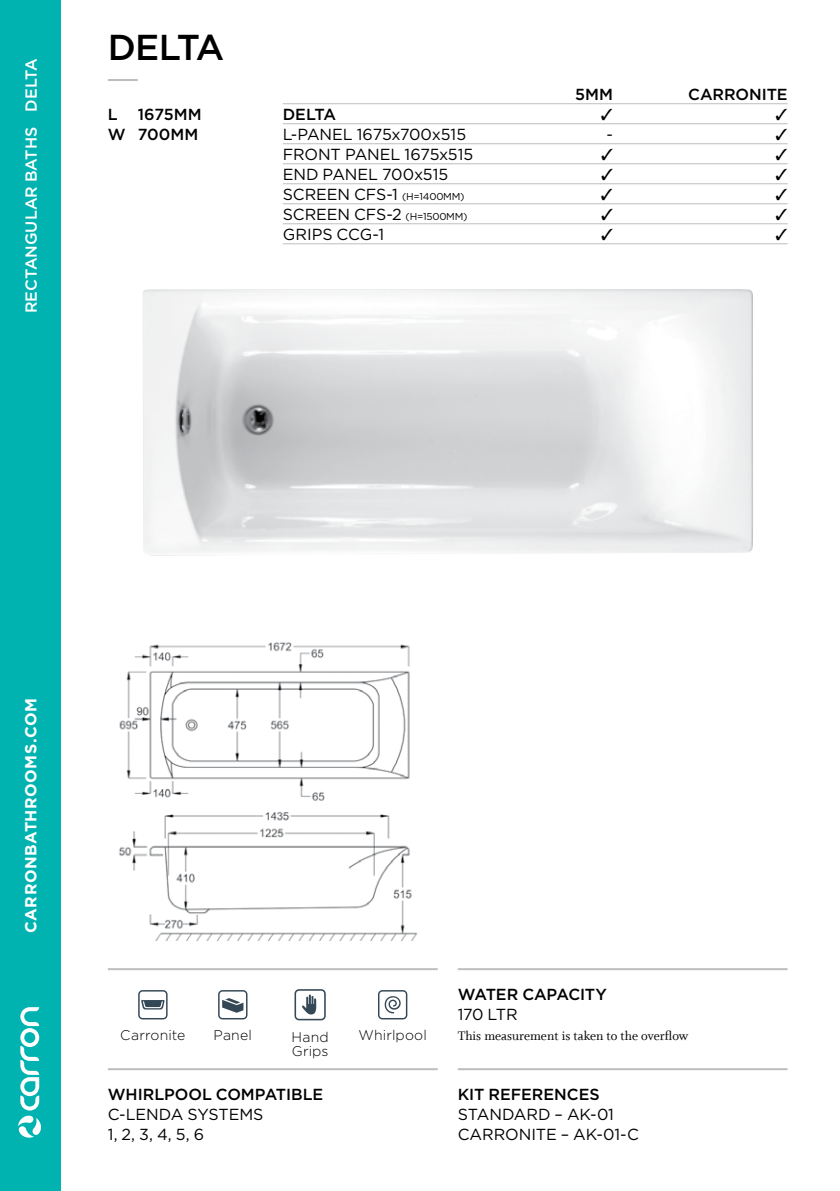
<style>
.page{position:relative;width:840px;height:1191px;background:#fff}
.page>*{position:absolute;margin:0;border:0;box-sizing:border-box;transform-origin:0 0}
.t1{font:500 36px "Gotham";letter-spacing:-.07em;color:#000}
.t2{font:16px/20px "Gotham";letter-spacing:-.01em;color:#000}
.t3{font:500 16px/20px "Gotham";color:#000;text-align:right}
.t4{font:500 16px "Gotham";color:#fff}
.t5{font:700 16px "Gotham";letter-spacing:.03em;color:#fff}
.t6{font:14px "Whitman Roman LF";color:#000}
.t7{font:300 14px/14px "Gotham";letter-spacing:.01em;color:#000}
.s1{font-size:10px}
</style>
<div class="page">
<hr style="left:108px;top:79px;width:30px;height:2px;background:#bcbec0">
<hr style="left:282px;top:103px;width:505px;height:1px;background:#bcbec0">
<hr style="left:282px;top:123px;width:505px;height:1px;background:#bcbec0">
<hr style="left:282px;top:143px;width:505px;height:1px;background:#bcbec0">
<hr style="left:282px;top:163px;width:505px;height:1px;background:#bcbec0">
<hr style="left:282px;top:183px;width:505px;height:1px;background:#bcbec0">
<hr style="left:282px;top:203px;width:505px;height:1px;background:#bcbec0">
<hr style="left:282px;top:223px;width:505px;height:1px;background:#bcbec0">
<hr style="left:282px;top:243px;width:505px;height:1px;background:#bcbec0">
<svg style="left:138px;top:990px;width:29px;height:29px"></svg>
<svg style="left:218px;top:990px;width:29px;height:29px"></svg>
<svg style="left:378px;top:990px;width:29px;height:29px"></svg>
<hr style="left:108px;top:1068px;width:329px;height:2px;background:#bcbec0">
<hr style="left:108px;top:968px;width:329px;height:2px;background:#bcbec0">
<hr style="left:457px;top:968px;width:330px;height:2px;background:#bcbec0">
<hr style="left:457px;top:1068px;width:330px;height:2px;background:#bcbec0">
<div style="left:0;top:0;width:60px;height:1191px;background:#00b3b0"></div>
<img style="left:119px;top:642px;width:299px;height:298px">
<img style="left:143px;top:289px;width:609px;height:264px">
<svg style="left:294px;top:989px;width:31px;height:31px"></svg>
<svg style="left:18px;top:1007px;width:23px;height:130px"></svg>
<p class="t4" style="left:22px;top:313px;width:255px;rotate:-90deg">RECTANGU LAR BATHS DELTA</p>
<h1 class="t1" style="left:108px;top:27px;width:116px">DELTA</h1>
<p class="t3" style="left:108px;top:104px;width:95px">1675MM<br>W 700MM</p>
<p class="t3" style="left:108px;top:104px;width:6px">L</p>
<p class="t3" style="left:575px;top:84px;width:63px">5MM CARR</p>
<p class="t3" style="left:735px;top:84px;width:53px">ONITE</p>
<p class="t3" style="left:282px;top:104px;width:48px">D ELTA</p>
<p class="t2" style="left:282px;top:124px;width:185px">L-PANEL 1675X700X515</p>
<p class="t2" style="left:606px;top:124px;width:8px">-</p>
<p class="t2" style="left:282px;top:144px;width:192px">FRONT PANEL 1675X515</p>
<p class="t2" style="left:283px;top:164px;width:167px">END PANEL 700X515</p>
<p class="t2" style="left:283px;top:184px;width:183px">SCREEN CFS-1 <span class="s1">(H =1400MM)</span></p>
<p class="t2" style="left:282px;top:204px;width:186px">SCREEN CFS-2 <span class="s1">(H =1500MM)</span></p>
<p class="t2" style="left:282px;top:224px;width:103px">G RIPS CCG-1</p>
<p class="t5" style="left:22px;top:933px;width:236px;rotate:-90deg">carronbathrooms.com</p>
<p class="t7" style="left:120px;top:1028px;width:67px">Carronite</p>
<p class="t7" style="left:213px;top:1028px;width:40px">Panel</p>
<p class="t7" style="left:358px;top:1028px;width:70px">Whirlpool</p>
<p class="t7" style="left:291px;top:1030px;width:39px">Hand<br>Grips</p>
<p class="t3" style="left:108px;top:1084px;width:217px">WHIRLPOOL COMPATIBLE</p>
<p class="t2" style="left:108px;top:1104px;width:155px">C-LENDA SYSTEMS<br>1, 2, 3, 4, 5, 6</p>
<p class="t3" style="left:457px;top:984px;width:151px">WATER CAPACITY</p>
<p class="t2" style="left:457px;top:1004px;width:61px">170 LTR</p>
<p class="t6" style="left:457px;top:1028px;width:232px">This measurement is taken to the overflow</p>
<p class="t3" style="left:457px;top:1084px;width:143px">KIT REFERENCES</p>
<p class="t2" style="left:457px;top:1104px;width:182px">STANDARD – AK-01<br>CARRONITE – AK-01-C</p>
</div>
